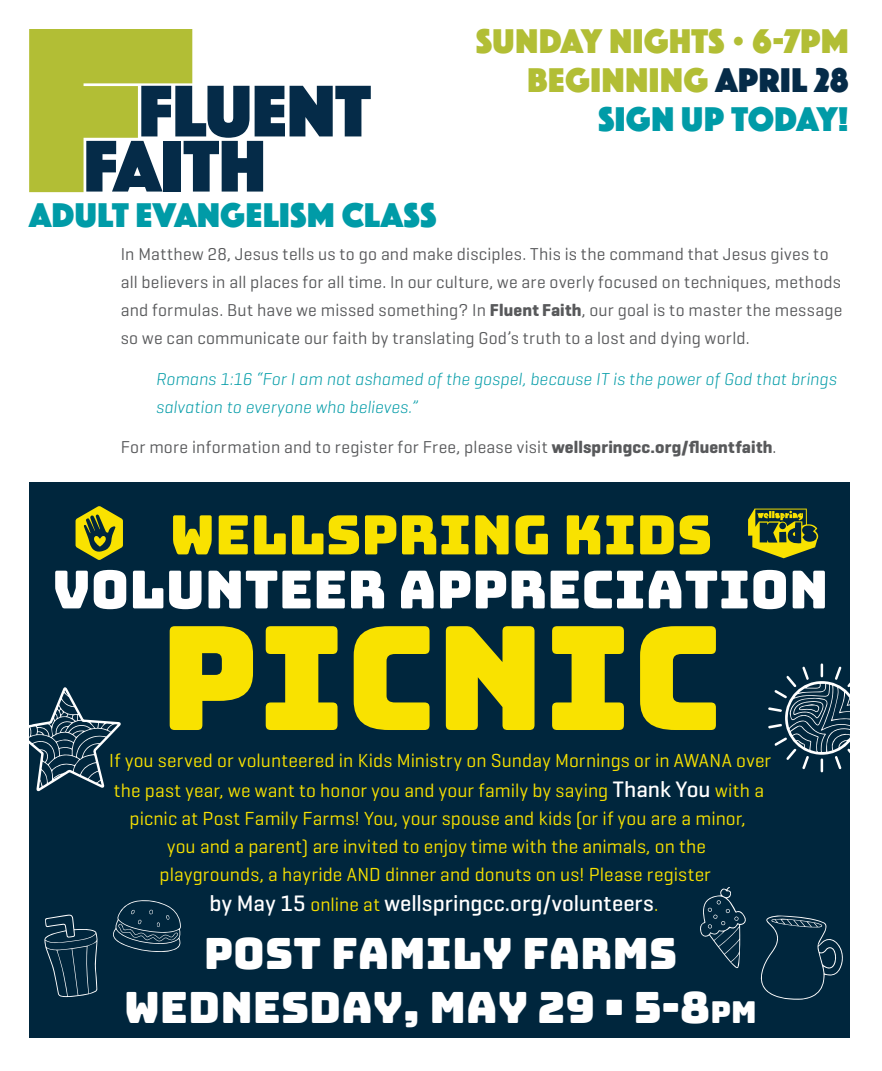
<style>
.page{position:relative;width:882px;height:1071px;background:#fff}
.page>*{position:absolute;margin:0;border:0;box-sizing:border-box;transform-origin:0 0}
.t1{font:144.2px "Bungee";color:#f9e200}
.t2{font:54.25px "Bungee";color:#f9e200}
.t3{font:52.5px "Bungee";color:#fff}
.t4{font:43.23px "Bungee";color:#fff}
.t5{font:35.7px/39px "Phosphate Solid";letter-spacing:.01em;color:#b2be35;text-align:right}
.t6{font:35.7px "Phosphate Solid";letter-spacing:.015em;color:#009ba7}
.t7{font:500 22.75px "Geogrotesque";color:#fff}
.t8{font:19.25px/28px "Geogrotesque";letter-spacing:.005em;color:#f9e200}
.t9{font:17.5px/28px "Geogrotesque";letter-spacing:.01em;color:#58595b}
.t10{font:italic 300 17.5px/28px "Geogrotesque";letter-spacing:.005em;color:#009ba7}
.s1{color:#052b48}
.s2{color:#009ba7}
.s3{font-weight:700}
.s4{font-weight:500;font-size:22.75px;color:#fff}
.s5{font-weight:400;font-size:19.25px;color:#f9e200}
.s6{font-size:30.28px}
</style>
<div class="page">
<div style="left:29px;top:482px;width:821px;height:556px;background:#00263d"></div>
<svg style="left:44px;top:915px;width:54px;height:82px"></svg>
<svg style="left:113px;top:900px;width:68px;height:52px"></svg>
<svg style="left:760px;top:915px;width:83px;height:85px"></svg>
<svg style="left:700px;top:887px;width:46px;height:81px"></svg>
<svg style="left:29px;top:687px;width:92px;height:104px"></svg>
<svg style="left:768px;top:663px;width:82px;height:109px"></svg>
<svg style="left:76px;top:506px;width:47px;height:54px"></svg>
<svg style="left:748px;top:509px;width:70px;height:49px"></svg>
<svg style="left:29px;top:29px;width:342px;height:163px"></svg>
<h3 class="t6" style="left:29px;top:189px;width:409px">ADULT EVANGELISM CLASS</h3>
<h3 class="t5" style="left:476px;top:20px;width:374px">SUNDAY NIGHTS • 6-7PM<br>BEGINNING <span class="s1">APRIL 28<br></span><span class="s2">SIGN UP TODAY!</span></h3>
<p class="t9" style="left:121px;top:240px;width:723px">In Matthew 28, Jesus tells us to go and make disciples. This is the command that Jesus gives to all believers in all places for all time. In our culture, we are overly focused on techniques, methods and formulas. But have we missed something? In <span class="s3">Fluent Faith</span>, our goal is to master the message so we can communicate our faith by translating God’s truth to a lost and dying world.</p>
<p class="t10" style="left:156px;top:364px;width:682px">Romans 1:16 “For I am not ashamed of the gospel, because IT is the power of God that brings salvation to everyone who believes.”</p>
<p class="t9" style="left:121px;top:432px;width:657px">For more information and to register for Free, please visit <span class="s3">wellspringcc.org/fluentfaith</span>.</p>
<h2 class="t2" style="left:170px;top:504px;width:544px">WELLSPRING KIDS</h2>
<h3 class="t3" style="left:52px;top:560px;width:778px">VOLUNTEER APPRECIATION</h3>
<h1 class="t1" style="left:160px;top:596px;width:564px">PICNIC</h1>
<p class="t8" style="left:109px;top:745px;width:663px;line-height:29.8px">If you served or volunteered in Kids Ministry on Sunday Mornings or in AWANA over the past year, we want to honor you and your family by saying <span class="s4">Thank You</span> with a</p>
<p class="t8" style="left:130px;top:804px;width:618px;text-align:center">picnic at Post Family Farms! You, your spouse and kids (or if you are a minor, you and a parent) are invited to enjoy time with the animals, on the playgrounds, a hayride AND dinner and donuts on us! Please register</p>
<h3 class="t7" style="left:210px;top:889px;width:450px">by May 15 <span class="s5">online at</span> wellspringcc.org/volunteers<span class="s5">.</span></h3>
<h3 class="t4" style="left:204px;top:929px;width:475px">POST FAMILY FARMS</h3>
<h3 class="t4" style="left:124px;top:983px;width:634px">WEDNESDAY, MAY 29 • 5-8<span class="s6">PM</span></h3>
</div>
